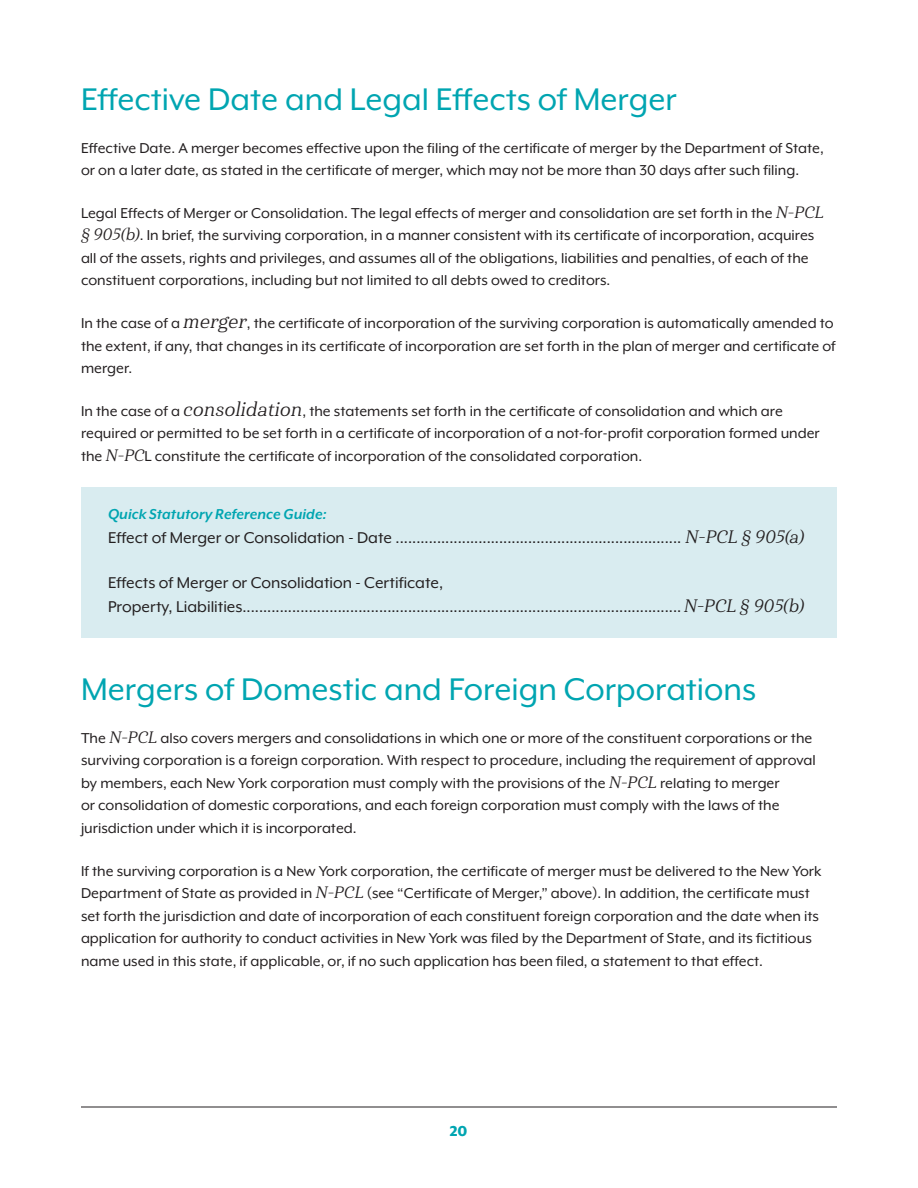
<style>
.page{position:relative;width:918px;height:1188px;background:#fff}
.page>*{position:absolute;margin:0;border:0;box-sizing:border-box;transform-origin:0 0}
.Body__2{font:36px "Mr Eaves XL Mod OT";color:#00a5b1}
.Body__2-2{font:18px "Mr Eaves XL Mod OT";color:#231f20}
.Body__2-3{font:16.5px/22.5px "Mr Eaves XL Mod OT";color:#231f20}
.Body__2-4{font:italic 700 16.5px "Mr Eaves XL Mod OT";color:#00a5b1}
.t1{font:800 16.5px "Mr Eaves XL Mod OT";color:#00a5b1}
.s1{font-family:"Haboro Serif Nor Reg It"}
.s2{font-family:"Haboro Serif Nor Reg It";font-size:19.5px}
</style>
<div class="page">
<hr style="left:81px;top:1107px;width:756px;height:1px;background:#231f20">
<div style="left:81px;top:487px;width:756px;height:151px;background:#d9ecf0"></div>
<p class="Body__2" style="left:81px;top:81px;width:597px">Effective Date and Legal Effects of Merger</p>
<p class="Body__2-3" style="left:81px;top:136px;width:744px">Effective Date. A merger becomes effective upon the filing of the certificate of merger by the Department of State, or on a later date, as stated in the certificate of merger, which may not be more than 30 days after such filing.</p>
<p class="Body__2-3" style="left:81px;top:202px;width:744px">Legal Effects of Merger or Consolidation. The legal effects of merger and consolidation are set forth in the <span class="s1">N-PCL § 905(b)</span>. In brief, the surviving corporation, in a manner consistent with its certificate of incorporation, acquires all of the assets, rights and privileges, and assumes all of the obligations, liabilities and penalties, of each of the constituent corporations, including but not limited to all debts owed to creditors.</p>
<p class="Body__2-3" style="left:81px;top:312px;width:756px;text-align:justify">In the case of a <span class="s2">merger</span>, the certificate of incorporation of the surviving corporation is automatically amended to the extent, if any, that changes in its certificate of incorporation are set forth in the plan of merger and certificate of merger.</p>
<p class="Body__2-3" style="left:81px;top:400px;width:740px">In the case of a <span class="s2">consolidation</span>, the statements set forth in the certificate of consolidation and which are required or permitted to be set forth in a certificate of incorporation of a not-for-profit corporation formed under the <span class="s1">N-PC</span>L constitute the certificate of incorporation of the consolidated corporation.</p>
<p class="Body__2-4" style="left:108px;top:506px;width:220px">Quick Statutory Reference Guide:</p>
<p class="Body__2-2" style="left:108px;top:529px;width:697px">Effect of Merger or Consolidation - Date ..................................................................... <span class="s1">N-PCL § 905(a)</span></p>
<p class="Body__2-2" style="left:108px;top:573px;width:337px">Effects of Merger or Consolidation - Certificate,</p>
<p class="Body__2-2" style="left:108px;top:597px;width:697px">Property, Liabilities..........................................................................................................<span class="s1">N-PCL § 905(b)</span></p>
<p class="Body__2" style="left:81px;top:671px;width:677px">Mergers of Domestic and Foreign Corporations</p>
<p class="Body__2-3" style="left:81px;top:727px;width:736px">The <span class="s1">N-PCL</span> also covers mergers and consolidations in which one or more of the constituent corporations or the surviving corporation is a foreign corporation. With respect to procedure, including the requirement of approval by members, each New York corporation must comply with the provisions of the <span class="s1">N-PCL</span> relating to merger<br>or consolidation of domestic corporations, and each foreign corporation must comply with the laws of the jurisdiction under which it is incorporated.</p>
<p class="Body__2-3" style="left:81px;top:859px;width:742px">If the surviving corporation is a New York corporation, the certificate of merger must be delivered to the New York Department of State as provided in <span class="s1">N-PCL</span> (see “Certificate of Merger,” above). In addition, the certificate must set forth the jurisdiction and date of incorporation of each constituent foreign corporation and the date when its application for authority to conduct activities in New York was filed by the Department of State, and its fictitious name used in this state, if applicable, or, if no such application has been filed, a statement to that effect.</p>
<p class="t1" style="left:450px;top:1121px;width:19px">20</p>
</div>
